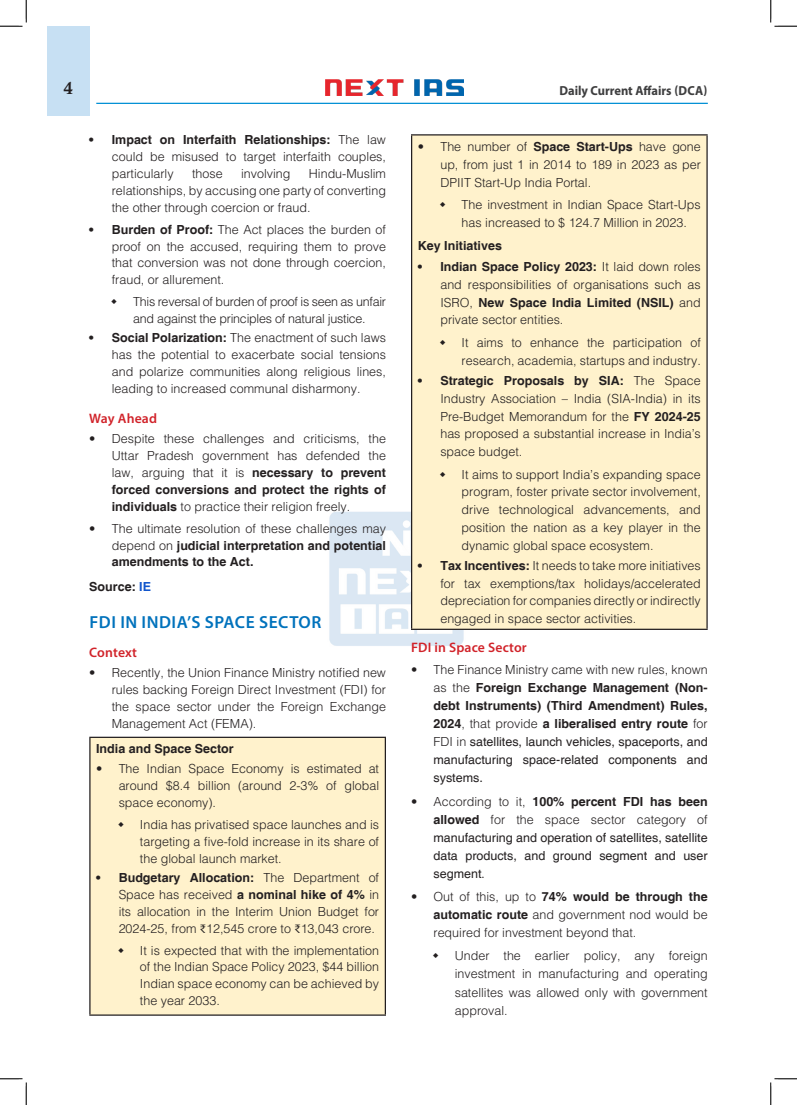
<style>
.page{position:relative;width:797px;height:1105px;background:#fff}
.page>*{position:absolute;margin:0;border:0;box-sizing:border-box;transform-origin:0 0}
.H-1{font:600 17.5px "Myriad Pro";letter-spacing:.03em;color:#0072bc}
.t1{font:17.5px "Calis MT Bol";color:#231f20}
.H-2{font:600 13.75px "Myriad Pro";letter-spacing:.01em;color:#d1232a}
.t2{font:700 13.12px "Myriad Pro";color:#3e3e3f;scale:.95 1}
.t3{font:300 12.5px/16.9px "Helvetica";color:#231f20;text-align:justify}
.body{font:700 12.5px/18.1px "Helvetica";color:#231f20;text-align:justify}
.t4{font:12.5px/18.1px "Helvetica";color:#231f20;text-align:justify}
.t5{font:300 12.5px/16.9px "Helvetica";letter-spacing:-.02em;color:#231f20}
.s1{font-weight:700}
.s2{font-weight:300}
.s3{font-weight:400}
.s4{font-family:"Times New Roman"}
.s5{color:#15c}
.s6{font-family:"Times New Roman";font-weight:400}
</style>
<div class="page">
<div style="left:47px;top:26px;width:42px;height:89px;background:#c7e0f3"></div>
<img style="left:325px;top:80px;width:138px;height:15px">
<hr style="left:96px;top:103px;width:611px;height:1px;background:#008fd5">
<img style="left:329px;top:511px;width:135px;height:135px">
<div style="left:90px;top:737px;width:295px;height:278px;background:#fff2cc"></div>
<hr style="left:89px;top:737px;width:297px;height:1px;background:#231f20">
<hr style="left:89px;top:1014px;width:297px;height:2px;background:#231f20">
<hr style="left:89px;top:738px;width:2px;height:276px;background:#231f20">
<hr style="left:385px;top:738px;width:1px;height:276px;background:#231f20">
<div style="left:411px;top:135px;width:296px;height:494px;background:#fff2cc"></div>
<hr style="left:411px;top:134px;width:296px;height:2px;background:#231f20">
<hr style="left:411px;top:629px;width:296px;height:1px;background:#231f20">
<hr style="left:411px;top:136px;width:1px;height:493px;background:#231f20">
<hr style="left:706px;top:136px;width:1px;height:493px;background:#231f20">
<svg style="left:0;top:0;width:27px;height:27px"></svg>
<svg style="left:0;top:1078px;width:27px;height:27px"></svg>
<svg style="left:770px;top:0;width:27px;height:27px"></svg>
<svg style="left:770px;top:1078px;width:27px;height:27px"></svg>
<h1 class="t1" style="left:64px;top:78px;width:10px">4</h1>
<p class="t2" style="left:559px;top:82px;width:157px">Daily Current Affairs (DCA)</p>
<p class="t3" style="left:112px;top:131px;width:276px;text-indent:-22px"><span class="s1">• Impact on Interfaith Relationships:</span> The law could be misused to target interfaith couples, particularly</p>
<p class="t3" style="left:440px;top:137px;width:262px;line-height:17.8px;text-indent:-22px">• The number of <span class="s1">Space Start-Ups</span> have gone up, from just 1 in 2014 to 189 in 2023 as per DPIIT Start-Up India Portal.</p>
<p class="t3" style="left:461px;top:196px;width:241px;line-height:17.8px">The investment in Indian Space Start-Ups has increased to $ 124.7 Million in 2023.</p>
<p class="body" style="left:418px;top:237px;width:86px">Key Initiatives</p>
<p class="t3" style="left:440px;top:258px;width:262px;line-height:17.8px;text-indent:-22px"><span class="s1">• Indian Space Policy 2023:</span> It laid down roles and responsibilities of organisations such as ISRO, <span class="s1">New Space India Limited (NSIL)</span> and private sector entities.</p>
<p class="t3" style="left:461px;top:333px;width:241px;line-height:17.8px">It aims to enhance the participation of research, academia, startups and industry.</p>
<p class="t3" style="left:440px;top:371px;width:262px;line-height:17.8px;text-indent:-22px"><span class="s1">• Strategic Proposals by SIA:</span> The Space Industry Association – India (SIA-India) in its Pre-Budget Memorandum for the <span class="s1">FY 2024-25 </span>has proposed a substantial increase in India’s space budget.</p>
<p class="t3" style="left:461px;top:465px;width:241px;line-height:17.8px">It aims to support India’s expanding space program, foster private sector involvement, drive technological advancements, and position the nation as a key player in the dynamic global space ecosystem.</p>
<p class="t3" style="left:440px;top:556px;width:262px;line-height:17.8px;text-indent:-22px"><span class="s1">• Tax Incentives:</span> It needs to take more initiatives for tax exemptions/tax holidays/accelerated depreciation for companies directly or indirectly engaged in space sector activities.</p>
<p class="H-2" style="left:411px;top:639px;width:117px">FDI in Space Sector</p>
<p class="body" style="left:433px;top:661px;width:276px;text-indent:-22px"><span class="s2">• The Finance Ministry came with new rules, known as the</span> Foreign Exchange Management (Non&shy;debt Instruments) (Third Amendment) Rules, 2024<span class="s2">, that provide</span> a liberalised entry route <span class="s2">for FDI in</span> <span class="s3">satellites, launch vehicles, spaceports, and manufacturing space-related components and systems.</span></p>
<p class="t4" style="left:433px;top:792px;width:276px;text-indent:-22px"><span class="s2">• According to it,</span> <span class="s1">100% percent FDI has been allowed</span> <span class="s2">for the space sector category of </span>manufacturing and operation of satellites, satellite data products, and ground segment and user segment<span class="s4">.</span></p>
<p class="t3" style="left:433px;top:887px;width:276px;line-height:18.1px;text-indent:-22px">• Out of this, up to <span class="s1">74% would be through the automatic route</span> and government nod would be required for investment beyond that.</p>
<p class="t3" style="left:455px;top:946px;width:254px;line-height:18.1px">Under the earlier policy, any foreign investment in manufacturing and operating satellites was allowed only with government approval.</p>
<p class="t3" style="left:112px;top:165px;width:276px;text-indent:197px">Hindu-Muslim relationships, by accusing one party of converting the other through coercion or fraud.</p>
<p class="t3" style="left:112px;top:220px;width:276px;text-indent:-22px"><span class="s1">• Burden of Proof:</span> The Act places the burden of proof on the accused, requiring them to prove that conversion was not done through coercion, fraud, or allurement.</p>
<p class="t5" style="left:133px;top:293px;width:254px">This reversal of burden of proof is seen as unfair and against the principles of natural justice.</p>
<p class="t3" style="left:112px;top:329px;width:276px;text-indent:-22px"><span class="s1">• Social Polarization:</span> The enactment of such laws has the potential to exacerbate social tensions and polarize communities along religious lines, leading to increased communal disharmony.</p>
<p class="H-2" style="left:89px;top:409px;width:69px">Way Ahead</p>
<p class="t3" style="left:112px;top:430px;width:276px;text-indent:-22px">• Despite these challenges and criticisms, the Uttar Pradesh government has defended the law, arguing that it is <span class="s1">necessary to prevent forced conversions and protect the rights of individuals</span> to practice their religion freely.</p>
<p class="body" style="left:112px;top:520px;width:276px;line-height:16.9px;text-indent:-22px"><span class="s2">• The ultimate resolution of these challenges may depend on</span> judicial interpretation and potential amendments to the Act.</p>
<p class="body" style="left:89px;top:578px;width:63px">Source: <span class="s5">IE</span></p>
<p class="H-1" style="left:89px;top:611px;width:233px">FDI IN INDIA’S SPACE SECTOR</p>
<p class="H-2" style="left:89px;top:643px;width:49px">Context</p>
<p class="t3" style="left:112px;top:664px;width:276px;text-indent:-22px">• Recently, the Union Finance Ministry notified new rules backing Foreign Direct Investment (FDI) for the space sector under the Foreign Exchange Management Act (FEMA).</p>
<p class="body" style="left:96px;top:740px;width:139px">India and Space Sector</p>
<p class="t3" style="left:119px;top:760px;width:262px;text-indent:-22px">• The Indian Space Economy is estimated at around $8.4 billion (around 2-3% of global space economy).</p>
<p class="t3" style="left:140px;top:816px;width:241px">India has privatised space launches and is targeting a five-fold increase in its share of the global launch market.</p>
<p class="t3" style="left:119px;top:869px;width:262px;text-indent:-22px"><span class="s1">• Budgetary Allocation:</span> The Department of Space has received <span class="s1">a nominal hike of 4%</span> in its allocation in the Interim Union Budget for 2024-25, from <span class="s6">₹</span>12,545 crore to <span class="s6">₹</span>13,043 crore.</p>
<p class="t3" style="left:140px;top:941px;width:241px">It is expected that with the implementation of the Indian Space Policy 2023, $44 billion Indian space economy can be achieved by the year 2033.</p>
<p class="t3" style="left:192px;top:165px;width:32px">those</p>
<p class="t3" style="left:241px;top:165px;width:51px">involving</p>
</div>
